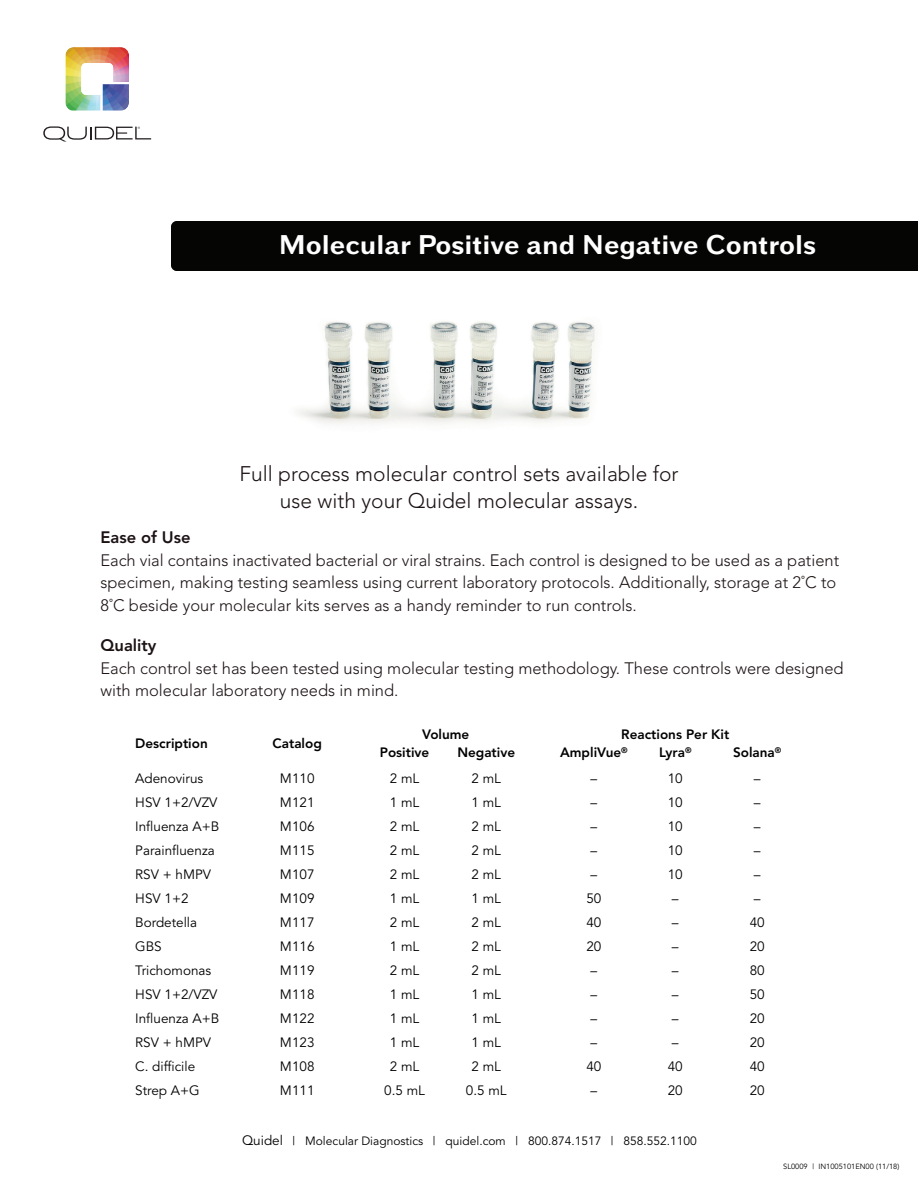
<style>
.page{position:relative;width:918px;height:1188px;background:#fff}
.page>*{position:absolute;margin:0;border:0;box-sizing:border-box;transform-origin:0 0}
.t1{font:700 27px "Armitage";color:#fff}
.t2{font:300 21px "Avenir";color:#1c1213}
.t3{font:300 16.5px/22.5px "Avenir";color:#1c1213}
.t4{font:800 16.5px "Avenir";color:#1c1213}
.t5{font:13.5px "Avenir";color:#000}
.t6{font:800 13.5px "Avenir";color:#000}
.t7{font:12px "Avenir";color:#000}
.t8{font:7.5px "Avenir";color:#000}
.s1{font-size:13.5px}
</style>
<div class="page">
<div style="left:172px;top:221px;width:746px;height:50px;background:#050504"></div>
<img style="left:65px;top:47px;width:64px;height:64px">
<svg style="left:43px;top:126px;width:108px;height:16px"></svg>
<img style="left:298px;top:321px;width:297px;height:103px">
<p class="t1" style="left:279px;top:235px;width:539px">Molecular Positive and Negative Controls</p>
<p class="t2" style="left:239px;top:465px;width:441px">Full process molecular control sets available for</p>
<p class="t2" style="left:280px;top:492px;width:360px">use with your Quidel molecular assays.</p>
<p class="t4" style="left:100px;top:531px;width:92px">Ease of Use</p>
<p class="t3" style="left:100px;top:550px;width:740px">Each vial contains inactivated bacterial or viral strains. Each control is designed to be used as a patient specimen, making testing seamless using current laboratory protocols. Additionally, storage at 2˚C to<br>8˚C beside your molecular kits serves as a handy reminder to run controls.</p>
<p class="t4" style="left:100px;top:639px;width:57px">Quality</p>
<p class="t3" style="left:100px;top:658px;width:745px">Each control set has been tested using molecular testing methodology. These controls were designed with molecular laboratory needs in mind.</p>
<p class="t6" style="left:135px;top:738px;width:74px">Description</p>
<p class="t6" style="left:273px;top:738px;width:51px">Catalog</p>
<p class="t6" style="left:422px;top:729px;width:49px">Volume</p>
<p class="t6" style="left:621px;top:729px;width:110px">Reactions Per Kit</p>
<p class="t6" style="left:380px;top:747px;width:51px">Positive</p>
<p class="t6" style="left:457px;top:747px;width:59px">Negative</p>
<p class="t6" style="left:560px;top:747px;width:69px">AmpliVue<sup>®</sup></p>
<p class="t6" style="left:659px;top:747px;width:34px">Lyra<sup>®</sup></p>
<p class="t6" style="left:733px;top:747px;width:50px">Solana<sup>®</sup></p>
<p class="t5" style="left:135px;top:772px;width:70px">Adenovirus</p>
<p class="t5" style="left:280px;top:772px;width:36px">M110</p>
<p class="t5" style="left:390px;top:772px;width:31px">2 mL</p>
<p class="t5" style="left:472px;top:772px;width:31px">2 mL</p>
<p class="t5" style="left:591px;top:772px;width:8px">–</p>
<p class="t5" style="left:668px;top:772px;width:17px">10</p>
<p class="t5" style="left:754px;top:772px;width:8px">–</p>
<p class="t5" style="left:135px;top:796px;width:84px">HSV 1+2/VZV</p>
<p class="t5" style="left:280px;top:796px;width:36px">M121</p>
<p class="t5" style="left:390px;top:796px;width:31px">1 mL</p>
<p class="t5" style="left:472px;top:796px;width:31px">1 mL</p>
<p class="t5" style="left:591px;top:796px;width:8px">–</p>
<p class="t5" style="left:668px;top:796px;width:17px">10</p>
<p class="t5" style="left:754px;top:796px;width:8px">–</p>
<p class="t5" style="left:135px;top:820px;width:86px">Influenza A+B</p>
<p class="t5" style="left:280px;top:820px;width:36px">M106</p>
<p class="t5" style="left:390px;top:820px;width:31px">2 mL</p>
<p class="t5" style="left:472px;top:820px;width:31px">2 mL</p>
<p class="t5" style="left:591px;top:820px;width:8px">–</p>
<p class="t5" style="left:668px;top:820px;width:17px">10</p>
<p class="t5" style="left:754px;top:820px;width:8px">–</p>
<p class="t5" style="left:135px;top:844px;width:81px">Parainfluenza</p>
<p class="t5" style="left:280px;top:844px;width:36px">M115</p>
<p class="t5" style="left:390px;top:844px;width:31px">2 mL</p>
<p class="t5" style="left:472px;top:844px;width:31px">2 mL</p>
<p class="t5" style="left:591px;top:844px;width:8px">–</p>
<p class="t5" style="left:668px;top:844px;width:17px">10</p>
<p class="t5" style="left:754px;top:844px;width:8px">–</p>
<p class="t5" style="left:135px;top:868px;width:77px">RSV + hMPV</p>
<p class="t5" style="left:280px;top:868px;width:36px">M107</p>
<p class="t5" style="left:390px;top:868px;width:31px">2 mL</p>
<p class="t5" style="left:472px;top:868px;width:31px">2 mL</p>
<p class="t5" style="left:591px;top:868px;width:8px">–</p>
<p class="t5" style="left:668px;top:868px;width:17px">10</p>
<p class="t5" style="left:754px;top:868px;width:8px">–</p>
<p class="t5" style="left:135px;top:892px;width:55px">HSV 1+2</p>
<p class="t5" style="left:280px;top:892px;width:36px">M109</p>
<p class="t5" style="left:390px;top:892px;width:31px">1 mL</p>
<p class="t5" style="left:472px;top:892px;width:31px">1 mL</p>
<p class="t5" style="left:586px;top:892px;width:17px">50</p>
<p class="t5" style="left:672px;top:892px;width:8px">–</p>
<p class="t5" style="left:754px;top:892px;width:8px">–</p>
<p class="t5" style="left:135px;top:916px;width:63px">Bordetella</p>
<p class="t5" style="left:280px;top:916px;width:36px">M117</p>
<p class="t5" style="left:390px;top:916px;width:31px">2 mL</p>
<p class="t5" style="left:472px;top:916px;width:31px">2 mL</p>
<p class="t5" style="left:586px;top:916px;width:17px">40</p>
<p class="t5" style="left:672px;top:916px;width:8px">–</p>
<p class="t5" style="left:750px;top:916px;width:17px">40</p>
<p class="t5" style="left:135px;top:940px;width:28px">GBS</p>
<p class="t5" style="left:280px;top:940px;width:36px">M116</p>
<p class="t5" style="left:390px;top:940px;width:31px">1 mL</p>
<p class="t5" style="left:472px;top:940px;width:31px">2 mL</p>
<p class="t5" style="left:586px;top:940px;width:17px">20</p>
<p class="t5" style="left:672px;top:940px;width:8px">–</p>
<p class="t5" style="left:750px;top:940px;width:17px">20</p>
<p class="t5" style="left:135px;top:964px;width:78px">Trichomonas</p>
<p class="t5" style="left:280px;top:964px;width:36px">M119</p>
<p class="t5" style="left:390px;top:964px;width:31px">2 mL</p>
<p class="t5" style="left:472px;top:964px;width:31px">2 mL</p>
<p class="t5" style="left:591px;top:964px;width:8px">–</p>
<p class="t5" style="left:672px;top:964px;width:8px">–</p>
<p class="t5" style="left:750px;top:964px;width:17px">80</p>
<p class="t5" style="left:135px;top:988px;width:84px">HSV 1+2/VZV</p>
<p class="t5" style="left:280px;top:988px;width:36px">M118</p>
<p class="t5" style="left:390px;top:988px;width:31px">1 mL</p>
<p class="t5" style="left:472px;top:988px;width:31px">1 mL</p>
<p class="t5" style="left:591px;top:988px;width:8px">–</p>
<p class="t5" style="left:672px;top:988px;width:8px">–</p>
<p class="t5" style="left:750px;top:988px;width:17px">50</p>
<p class="t5" style="left:135px;top:1012px;width:86px">Influenza A+B</p>
<p class="t5" style="left:280px;top:1012px;width:36px">M122</p>
<p class="t5" style="left:390px;top:1012px;width:31px">1 mL</p>
<p class="t5" style="left:472px;top:1012px;width:31px">1 mL</p>
<p class="t5" style="left:591px;top:1012px;width:8px">–</p>
<p class="t5" style="left:672px;top:1012px;width:8px">–</p>
<p class="t5" style="left:750px;top:1012px;width:17px">20</p>
<p class="t5" style="left:135px;top:1036px;width:77px">RSV + hMPV</p>
<p class="t5" style="left:280px;top:1036px;width:36px">M123</p>
<p class="t5" style="left:390px;top:1036px;width:31px">1 mL</p>
<p class="t5" style="left:472px;top:1036px;width:31px">1 mL</p>
<p class="t5" style="left:591px;top:1036px;width:8px">–</p>
<p class="t5" style="left:672px;top:1036px;width:8px">–</p>
<p class="t5" style="left:750px;top:1036px;width:17px">20</p>
<p class="t5" style="left:135px;top:1060px;width:61px">C. difficile</p>
<p class="t5" style="left:280px;top:1060px;width:36px">M108</p>
<p class="t5" style="left:390px;top:1060px;width:31px">2 mL</p>
<p class="t5" style="left:472px;top:1060px;width:31px">2 mL</p>
<p class="t5" style="left:586px;top:1060px;width:17px">40</p>
<p class="t5" style="left:668px;top:1060px;width:17px">40</p>
<p class="t5" style="left:750px;top:1060px;width:17px">40</p>
<p class="t5" style="left:135px;top:1084px;width:66px">Strep A+G</p>
<p class="t5" style="left:280px;top:1084px;width:36px">M111</p>
<p class="t5" style="left:384px;top:1084px;width:42px">0.5 mL</p>
<p class="t5" style="left:466px;top:1084px;width:42px">0.5 mL</p>
<p class="t5" style="left:591px;top:1084px;width:8px">–</p>
<p class="t5" style="left:668px;top:1084px;width:17px">20</p>
<p class="t5" style="left:750px;top:1084px;width:17px">20</p>
<p class="t7" style="left:242px;top:1135px;width:456px"><span class="s1">Quidel</span> | Molecular Diagnostics | quidel.com | 800.874.1517 | 858.552.1100</p>
<p class="t8" style="left:783px;top:1164px;width:118px">SL0009 | IN1005101EN00 (11/18)</p>
</div>
